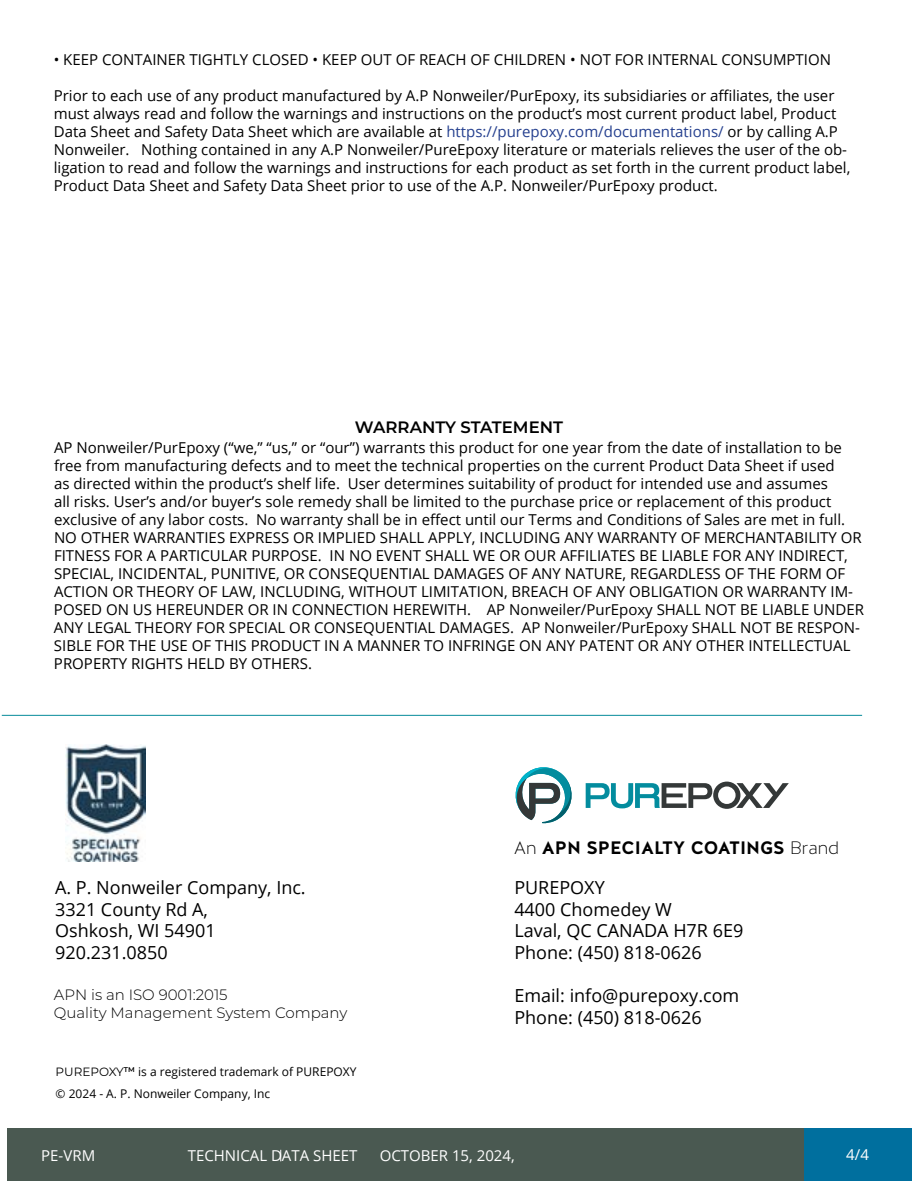
<style>
.page{position:relative;width:918px;height:1188px;background:#fff}
.page>*{position:absolute;margin:0;border:0;box-sizing:border-box;transform-origin:0 0}
.t1{font:18px/21.6px "Open Sans";color:#000}
.t2{font:700 18px "Halis GR";color:#000}
.t3{font:600 16.5px "Montserrat";color:#000}
.t4{font:15px/18px "Open Sans";color:#000}
.t5{font:300 15px/18px "Montserrat";color:#000}
.t6{font:15px "Open Sans";color:#fff}
.t7{font:12px "Open Sans";color:#000}
.s1{color:#25408f}
.s2{font-weight:200}
.s3{font-family:"Montserrat"}
</style>
<div class="page">
<div style="left:7px;top:1129px;width:905px;height:52px;background:#4a5951"></div>
<div style="left:804px;top:1129px;width:108px;height:52px;background:#006f9e"></div>
<img style="left:66px;top:744px;width:80px;height:118px">
<hr style="left:2px;top:715px;width:860px;height:1px;background:#058a99">
<svg style="left:515px;top:767px;width:57px;height:56px"></svg>
<svg style="left:586px;top:782px;width:203px;height:27px"></svg>
<p class="t4" style="left:54px;top:50px;width:779px">• KEEP CONTAINER TIGHTLY CLOSED • KEEP OUT OF REACH OF CHILDREN • NOT FOR INTERNAL CONSUMPTION</p>
<p class="t4" style="left:54px;top:86px;width:798px">Prior to each use of any product manufactured by A.P Nonweiler/PurEpoxy, its subsidiaries or affiliates, the user must always read and follow the warnings and instructions on the product’s most current product label, Product Data Sheet and Safety Data Sheet which are available at <span class="s1">https://purepoxy.com/documentations/</span> or by calling A.P Nonweiler. Nothing contained in any A.P Nonweiler/PureEpoxy literature or materials relieves the user of the ob&shy;ligation to read and follow the warnings and instructions for each product as set forth in the current product label, Product Data Sheet and Safety Data Sheet prior to use of the A.P. Nonweiler/PurEpoxy product.</p>
<p class="t3" style="left:355px;top:415px;width:210px">WARRANTY STATEMENT</p>
<p class="t4" style="left:54px;top:438px;width:811px">AP Nonweiler/PurEpoxy (“we,” “us,” or “our”) warrants this product for one year from the date of installation to be free from manufacturing defects and to meet the technical properties on the current Product Data Sheet if used<br>as directed within the product’s shelf life. User determines suitability of product for intended use and assumes<br>all risks. User’s and/or buyer’s sole remedy shall be limited to the purchase price or replacement of this product exclusive of any labor costs. No warranty shall be in effect until our Terms and Conditions of Sales are met in full.<br>NO OTHER WARRANTIES EXPRESS OR IMPLIED SHALL APPLY, INCLUDING ANY WARRANTY OF MERCHANTABILITY OR FITNESS FOR A PARTICULAR PURPOSE. IN NO EVENT SHALL WE OR OUR AFFILIATES BE LIABLE FOR ANY INDIRECT, SPECIAL, INCIDENTAL, PUNITIVE, OR CONSEQUENTIAL DAMAGES OF ANY NATURE, REGARDLESS OF THE FORM OF ACTION OR THEORY OF LAW, INCLUDING, WITHOUT LIMITATION, BREACH OF ANY OBLIGATION OR WARRANTY IM-POSED ON US HEREUNDER OR IN CONNECTION HEREWITH. AP Nonweiler/PurEpoxy SHALL NOT BE LIABLE UNDER ANY LEGAL THEORY FOR SPECIAL OR CONSEQUENTIAL DAMAGES. AP Nonweiler/PurEpoxy SHALL NOT BE RESPON-SIBLE FOR THE USE OF THIS PRODUCT IN A MANNER TO INFRINGE ON ANY PATENT OR ANY OTHER INTELLECTUAL PROPERTY RIGHTS HELD BY OTHERS.</p>
<p class="t2" style="left:514px;top:836px;width:326px"><span class="s2">An</span> APN SPECIALTY COATINGS <span class="s2">Brand</span></p>
<p class="t1" style="left:55px;top:876px;width:252px">A. P. Nonweiler Company, Inc.<br>3321 County Rd A,<br>Oshkosh, WI 54901<br>920.231.0850</p>
<p class="t1" style="left:514px;top:876px;width:230px">PUREPOXY<br>4400 Chomedey W<br>Laval, QC CANADA H7R 6E9<br>Phone: (450) 818-0626</p>
<p class="t1" style="left:514px;top:984px;width:226px">Email: info@purepoxy.com<br>Phone: (450) 818-0626</p>
<p class="t5" style="left:54px;top:985px;width:295px">APN is an ISO 9001:2015<br>Quality Management System Company</p>
<p class="t7" style="left:56px;top:1063px;width:302px"><span class="s3">PUREPOXY</span><sup>TM</sup> is a registered trademark of PUREPOXY</p>
<p class="t7" style="left:56px;top:1086px;width:216px">© 2024 - A. P. Nonweiler Company, Inc</p>
<p class="t6" style="left:41px;top:1145px;width:55px">PE-VRM</p>
<p class="t6" style="left:188px;top:1145px;width:171px">TECHNICAL DATA SHEET</p>
<p class="t6" style="left:380px;top:1145px;width:137px">OCTOBER 15, 2024,</p>
<p class="t6" style="left:846px;top:1144px;width:24px">4/4</p>
</div>
